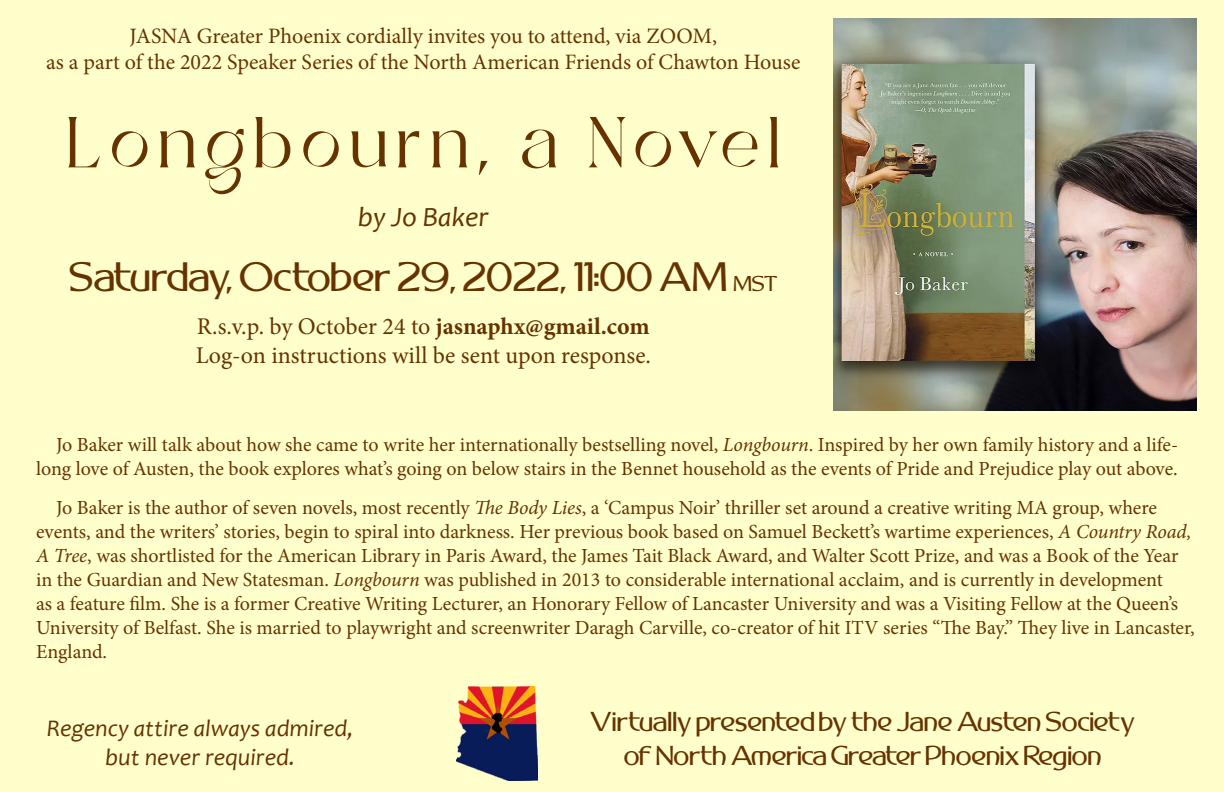
<style>
.page{position:relative;width:1224px;height:792px;background:#ffc}
.page>*{position:absolute;margin:0;border:0;box-sizing:border-box;transform-origin:0 0}
.t1{font:72px "Maglonyfreeversion";letter-spacing:.1em;color:#630}
.t2{font:42px "Regency";color:#630}
.t3{font:28px "Regency";color:#630}
.t4{font:italic 28px "Candara";color:#630}
.t5{font:24px "Minion Pro";color:#630}
.t6{font:italic 24px "Candara";color:#630}
.t7{font:22px "Minion Pro";letter-spacing:-.005em;color:#630}
.t8{font:20px/24px "Minion Pro";letter-spacing:-.005em;color:#630;text-align:right}
.s1{font-size:22px}
.s2{font-weight:700}
.s3{font-style:italic}
</style>
<div class="page">
<img style="left:457px;top:687px;width:80px;height:94px">
<img style="left:834px;top:18px;width:363px;height:393px">
<p class="t7" style="left:129px;top:21px;width:589px">JASNA Greater Phoenix cordially invites you to attend, via ZOOM,</p>
<p class="t7" style="left:46px;top:47px;width:756px">as a part of the 2022 Speaker Series of the North American Friends of Chawton House</p>
<p class="t1" style="left:66px;top:95px;width:716px">Longbourn, a Novel</p>
<p class="t4" style="left:358px;top:200px;width:132px">by Jo Baker</p>
<p class="t2" style="left:69px;top:256px;width:710px">Saturday, October 29, 2022, 11:00 AM <span class="s1">MST</span></p>
<p class="t5" style="left:197px;top:310px;width:454px">R.s.v.p. by October 24 to <span class="s2">jasnaphx@gmail.com</span></p>
<p class="t5" style="left:196px;top:339px;width:457px">Log-on instructions will be sent upon response.</p>
<p class="t8" style="left:36px;top:433px;width:1144px">Jo Baker will talk about how she came to write her internationally bestselling novel, <span class="s3">Longbourn</span>. Inspired by her own family history and a life&shy;long love of Austen, the book explores what’s going on below stairs in the Bennet household as the events of Pride and Prejudice play out above.</p>
<p class="t8" style="left:36px;top:495px;width:1160px;text-align:left;text-indent:20px">Jo Baker is the author of seven novels, most recently <span class="s3">The Body Lies</span>, a ‘Campus Noir’ thriller set around a creative writing MA group, where events, and the writers’ stories, begin to spiral into darkness. Her previous book based on Samuel Beckett’s wartime experiences, <span class="s3">A Country Road, A Tree</span>, was shortlisted for the American Library in Paris Award, the James Tait Black Award, and Walter Scott Prize, and was a Book of the Year in the Guardian and New Statesman. <span class="s3">Longbourn</span> was published in 2013 to considerable international acclaim, and is currently in development<br>as a feature film. She is a former Creative Writing Lecturer, an Honorary Fellow of Lancaster University and was a Visiting Fellow at the Queen’s University of Belfast. She is married to playwright and screenwriter Daragh Carville, co-creator of hit ITV series “The Bay.” They live in Lancaster, England.</p>
<p class="t6" style="left:47px;top:713px;width:308px">Regency attire always admired,</p>
<p class="t6" style="left:105px;top:742px;width:191px">but never required.</p>
<p class="t3" style="left:590px;top:708px;width:547px">Virtually presented by the Jane Austen Society</p>
<p class="t3" style="left:624px;top:741px;width:479px">of North America Greater Phoenix Region</p>
</div>
